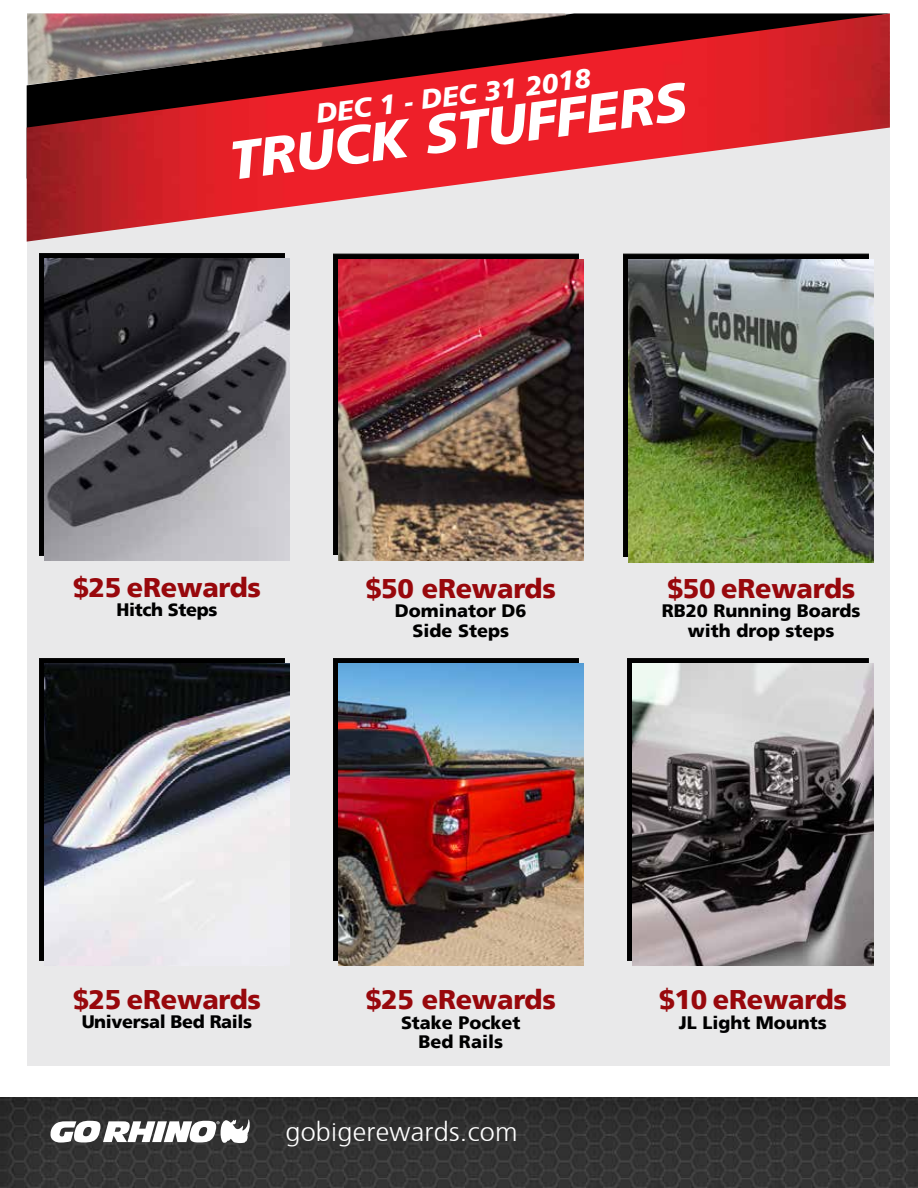
<style>
.page{position:relative;width:918px;height:1188px;background:#fff}
.page>*{position:absolute;margin:0;border:0;box-sizing:border-box;transform-origin:0 0}
.t1{font:italic 900 54px "Frutiger";color:#fff}
.t2{font:900 27px "Frutiger";letter-spacing:-.01em;color:#98080c}
.t3{font:300 27px "Frutiger";letter-spacing:.01em;color:#fff}
.t4{font:italic 900 27px "Frutiger";color:#fff}
.t5{font:900 18px/19.5px "Frutiger";color:#000;text-align:center}
.t6{font:900 18px "Frutiger";letter-spacing:-.02em;color:#000}
</style>
<div class="page">
<div style="left:27px;top:14px;width:863px;height:1052px;background:#e9e9ea"></div>
<img style="left:27px;top:14px;width:863px;height:228px">
<img style="left:27px;top:14px;width:539px;height:71px">
<div style="left:39px;top:253px;width:246px;height:302px;background:#000"></div>
<img style="left:44px;top:259px;width:246px;height:302px">
<div style="left:333px;top:254px;width:246px;height:301px;background:#000"></div>
<img style="left:338px;top:259px;width:246px;height:302px">
<div style="left:623px;top:254px;width:246px;height:303px;background:#000"></div>
<img style="left:628px;top:259px;width:246px;height:303px">
<div style="left:39px;top:658px;width:246px;height:302px;background:#000"></div>
<img style="left:44px;top:664px;width:246px;height:296px">
<div style="left:333px;top:658px;width:246px;height:302px;background:#000"></div>
<img style="left:338px;top:664px;width:246px;height:302px">
<div style="left:627px;top:658px;width:242px;height:302px;background:#000"></div>
<img style="left:632px;top:664px;width:242px;height:302px">
<img style="left:0;top:1098px;width:918px;height:90px">
<svg style="left:50px;top:1119px;width:201px;height:24px"></svg>
<h2 class="t4" style="left:314px;top:99px;width:278px;rotate:-8deg">DEC 1 - DEC 31 2018</h2>
<h1 class="t1" style="left:226px;top:127px;width:462px;rotate:-7deg">TRUCK STUFFERS</h1>
<h2 class="t2" style="left:73px;top:571px;width:190px">$25 eRewards</h2>
<p class="t6" style="left:117px;top:599px;width:102px">Hitch Steps</p>
<h2 class="t2" style="left:366px;top:572px;width:192px">$50 eRewards</h2>
<p class="t5" style="left:395px;top:601px;width:133px">Dominator D6<br>Side Steps</p>
<h2 class="t2" style="left:667px;top:572px;width:190px">$50 eRewards</h2>
<p class="t5" style="left:662px;top:601px;width:200px">RB20 Running Boards with drop steps</p>
<h2 class="t2" style="left:73px;top:983px;width:190px">$25 eRewards</h2>
<p class="t6" style="left:82px;top:1011px;width:172px">Universal Bed Rails</p>
<h2 class="t2" style="left:366px;top:984px;width:192px">$25 eRewards</h2>
<p class="t5" style="left:401px;top:1013px;width:121px">Stake Pocket<br>Bed Rails</p>
<h2 class="t3" style="left:285px;top:1113px;width:234px">gobigerewards.com</h2>
<h2 class="t2" style="left:659px;top:984px;width:190px">$10 eRewards</h2>
<p class="t5" style="left:679px;top:1013px;width:150px">JL Light Mounts</p>
</div>
